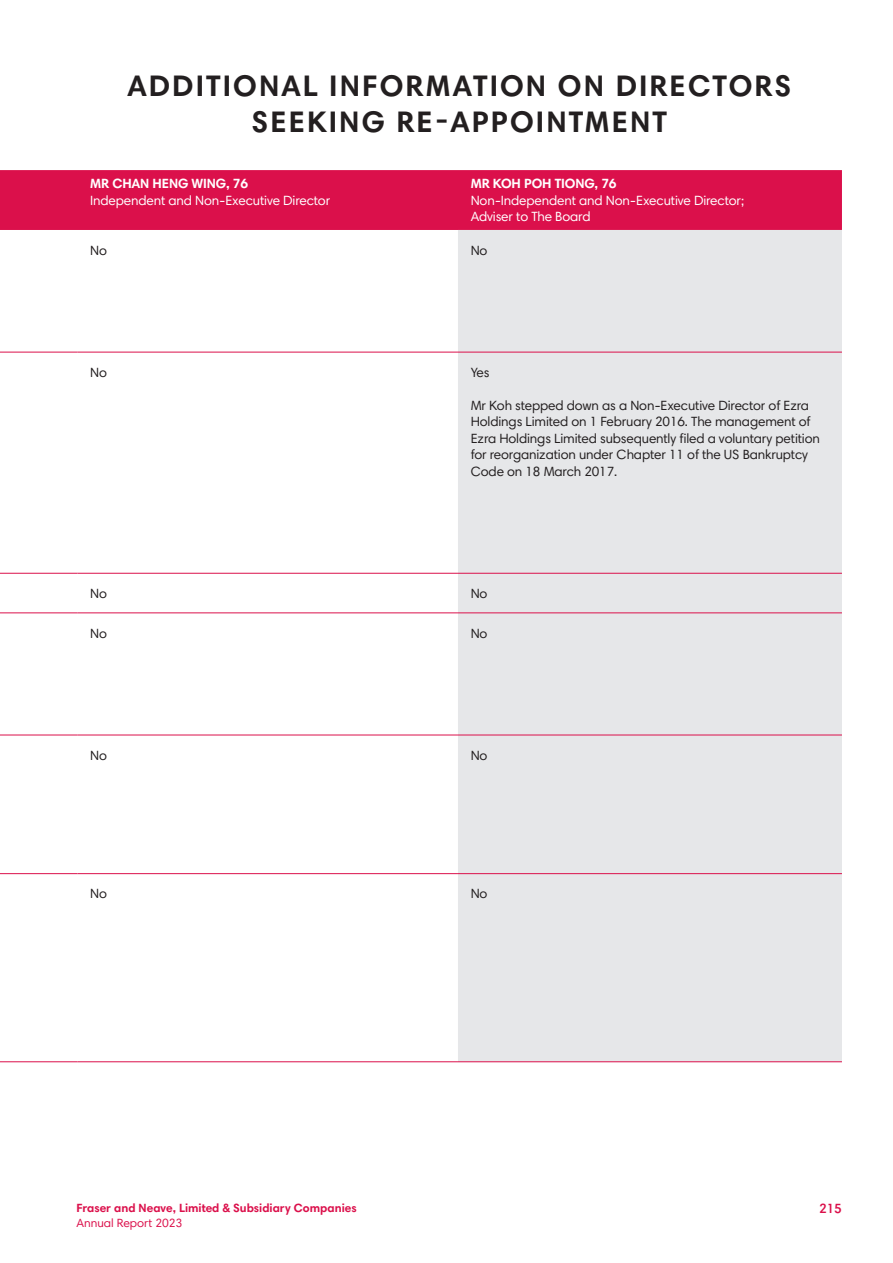
<style>
.page{position:relative;width:893px;height:1263px;background:#fff}
.page>*{position:absolute;margin:0;border:0;box-sizing:border-box;transform-origin:0 0}
.t1{font:700 30px/36px "Harmonia Sans Pro Cyr";letter-spacing:.07em;color:#231f20;text-align:center}
.t2{font:13.5px/16.5px "Harmonia Sans Pro Cyr";letter-spacing:-.01em;color:#231f20}
.t3{font:13.5px/16.5px "Harmonia Sans Pro Cyr";letter-spacing:-.01em;color:#fff}
.t4{font:700 13.5px "Harmonia Sans Pro Cyr";letter-spacing:-.01em;color:#fff}
.t5{font:600 13.5px "Harmonia Sans Pro Cyr";color:#db104b}
.t6{font:700 12px "Harmonia Sans Pro Cyr";color:#db104b}
.t7{font:12px "Harmonia Sans Pro Cyr";color:#db104b}
</style>
<div class="page">
<div style="left:0;top:170px;width:842px;height:60px;background:#db104b"></div>
<div style="left:458px;top:230px;width:384px;height:831px;background:#e6e7e9"></div>
<hr style="left:0;top:352px;width:77px;height:1px;background:#db104b">
<hr style="left:77px;top:352px;width:381px;height:1px;background:#db104b">
<hr style="left:458px;top:352px;width:384px;height:1px;background:#db104b">
<hr style="left:0;top:573px;width:77px;height:1px;background:#db104b">
<hr style="left:77px;top:573px;width:381px;height:1px;background:#db104b">
<hr style="left:0;top:613px;width:77px;height:1px;background:#db104b">
<hr style="left:77px;top:613px;width:381px;height:1px;background:#db104b">
<hr style="left:0;top:735px;width:77px;height:1px;background:#db104b">
<hr style="left:77px;top:735px;width:381px;height:1px;background:#db104b">
<hr style="left:458px;top:573px;width:384px;height:1px;background:#db104b">
<hr style="left:458px;top:613px;width:384px;height:1px;background:#db104b">
<hr style="left:458px;top:735px;width:384px;height:1px;background:#db104b">
<hr style="left:0;top:873px;width:77px;height:1px;background:#db104b">
<hr style="left:77px;top:873px;width:381px;height:1px;background:#db104b">
<hr style="left:0;top:1061px;width:77px;height:1px;background:#db104b">
<hr style="left:77px;top:1061px;width:381px;height:1px;background:#db104b">
<hr style="left:458px;top:873px;width:384px;height:1px;background:#db104b">
<hr style="left:458px;top:1061px;width:384px;height:1px;background:#db104b">
<p class="t1" style="left:127px;top:67px;width:665px">ADDITIONAL INFORMATION ON DIRECTORS<br>SEEKING RE-APPOINTMENT</p>
<p class="t4" style="left:90px;top:175px;width:160px">MR CHAN HENG WING, 76</p>
<p class="t3" style="left:90px;top:192px;width:242px">Independent and Non-Executive Director</p>
<p class="t4" style="left:471px;top:175px;width:147px">MR KOH POH TIONG, 76</p>
<p class="t3" style="left:471px;top:192px;width:275px">Non-Independent and Non-Executive Director;<br>Adviser to The Board</p>
<p class="t2" style="left:90px;top:242px;width:18px">No</p>
<p class="t2" style="left:471px;top:242px;width:18px">No</p>
<p class="t2" style="left:90px;top:364px;width:18px">No</p>
<p class="t2" style="left:471px;top:364px;width:20px">Yes</p>
<p class="t2" style="left:471px;top:397px;width:351px">Mr Koh stepped down as a Non-Executive Director of Ezra Holdings Limited on 1 February 2016. The management of Ezra Holdings Limited subsequently filed a voluntary petition for reorganization under Chapter 11 of the US Bankruptcy Code on 18 March 2017.</p>
<p class="t2" style="left:90px;top:585px;width:18px">No</p>
<p class="t2" style="left:471px;top:585px;width:18px">No</p>
<p class="t2" style="left:90px;top:625px;width:18px">No</p>
<p class="t2" style="left:471px;top:625px;width:18px">No</p>
<p class="t2" style="left:90px;top:747px;width:18px">No</p>
<p class="t2" style="left:471px;top:747px;width:18px">No</p>
<p class="t2" style="left:90px;top:885px;width:18px">No</p>
<p class="t2" style="left:471px;top:885px;width:18px">No</p>
<p class="t6" style="left:77px;top:1200px;width:282px">Fraser and Neave, Limited &amp; Subsidiary Companies</p>
<p class="t7" style="left:77px;top:1215px;width:107px">Annual Report 2023</p>
<p class="t5" style="left:819px;top:1200px;width:24px">215</p>
</div>
